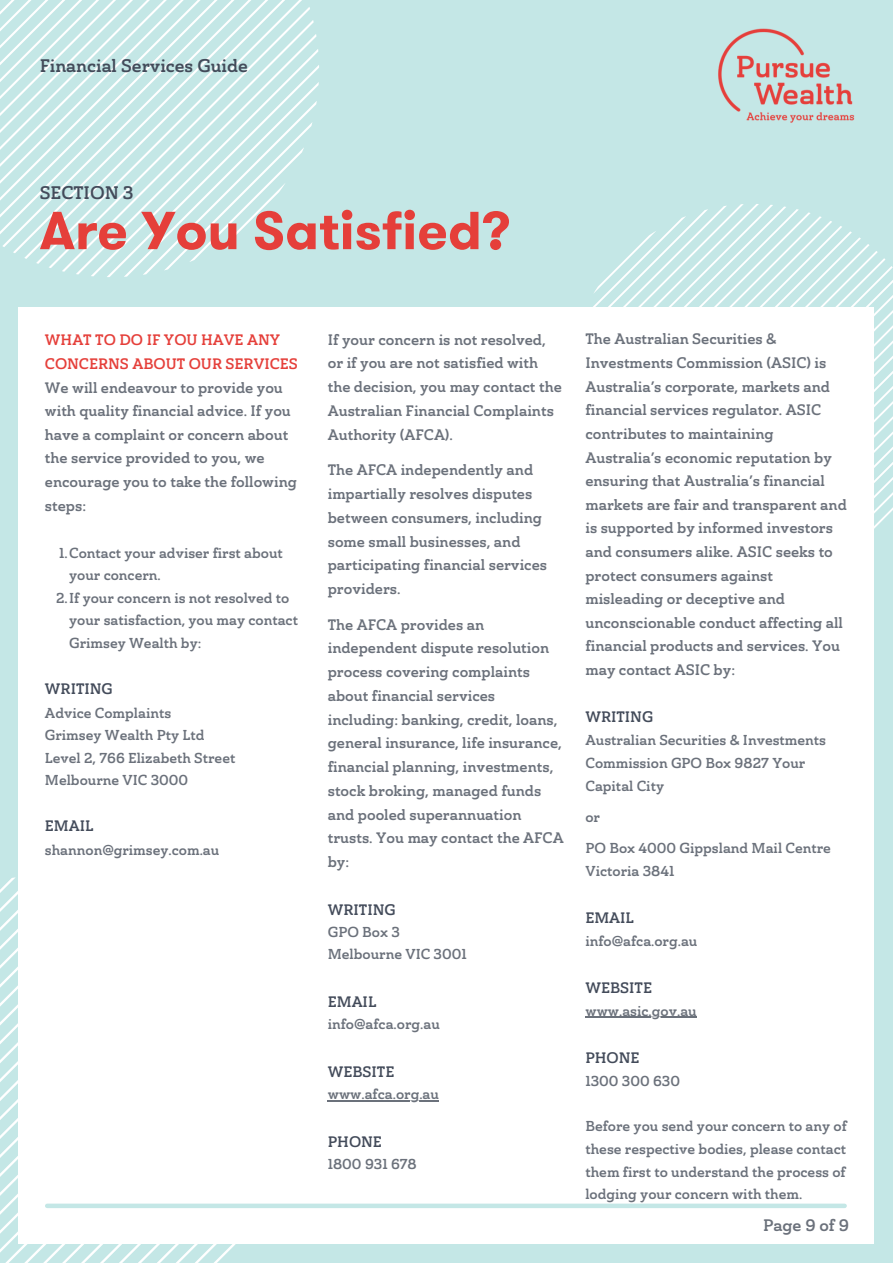
<style>
.page{position:relative;width:893px;height:1264px;background:#fff}
.page>*{position:absolute;margin:0;border:0;box-sizing:border-box;transform-origin:0 0}
.t1{font:700 53.4px "GT Walsheim";color:#e53f3a}
.t2{font:18px "Ainslie Slab Nor Dem";color:#434b5a}
.t3{font:16.5px "Ainslie Slab Nor Dem";color:#6b717b}
.t4{font:15px/23.5px "Ainslie Slab Nor Dem";color:#6b717b}
.t5{font:15px "Ainslie Slab Nor Dem";color:#434b5a}
.t6{font:15px/23.5px "Ainslie Slab Nor Dem";color:#e53f3a}
.t7{font:14.25px/22.8px "Ainslie Slab Nor Dem";color:#6b717b}
</style>
<div class="page">
<div style="left:0;top:0;width:892px;height:1262px;background:#c4e7e6"></div>
<svg style="left:0;top:0;width:319px;height:277px"></svg>
<svg style="left:593px;top:204px;width:299px;height:372px"></svg>
<svg style="left:0;top:877px;width:280px;height:385px"></svg>
<div style="left:18px;top:307px;width:855px;height:936px;background:#fff"></div>
<img style="left:718px;top:28px;width:137px;height:95px">
<div style="left:47px;top:1203px;width:797px;height:5px;background:#c4e7e6"></div>
<hr style="left:328px;top:1100px;width:111px;height:1px;background:#6b717b">
<hr style="left:585px;top:1016px;width:111px;height:1px;background:#6b717b">
<p class="t2" style="left:40px;top:55px;width:209px">Financial Services Guide</p>
<p class="t2" style="left:40px;top:182px;width:95px">SECTION 3</p>
<h1 class="t1" style="left:40px;top:209px;width:472px">Are You Satisfied?</h1>
<p class="t6" style="left:45px;top:328px;width:254px">WHAT TO DO IF YOU HAVE ANY<br>CONCERNS ABOUT OUR SERVICES</p>
<p class="t4" style="left:45px;top:375px;width:253px">We will endeavour to provide you with quality financial advice. If you have a complaint or concern about the service provided to you, we encourage you to take the following steps:</p>
<p class="t7" style="left:59px;top:541px;width:225px">1.Contact your adviser first about</p>
<p class="t7" style="left:69px;top:564px;width:93px">your concern.</p>
<p class="t7" style="left:56px;top:586px;width:235px">2.If your concern is not resolved to</p>
<p class="t7" style="left:69px;top:609px;width:230px">your satisfaction, you may contact</p>
<p class="t7" style="left:69px;top:631px;width:134px">Grimsey Wealth by:</p>
<p class="t5" style="left:45px;top:680px;width:69px">WRITING</p>
<p class="t7" style="left:45px;top:701px;width:192px">Advice Complaints<br>Grimsey Wealth Pty Ltd<br>Level 2, 766 Elizabeth Street<br>Melbourne VIC 3000</p>
<p class="t5" style="left:45px;top:817px;width:50px">EMAIL</p>
<p class="t7" style="left:45px;top:838px;width:176px">shannon@grimsey.com.au</p>
<p class="t4" style="left:328px;top:328px;width:235px">If your concern is not resolved, or if you are not satisfied with the decision, you may contact the<br>Australian Financial Complaints<br>Authority (AFCA).</p>
<p class="t4" style="left:328px;top:458px;width:221px">The AFCA independently and impartially resolves disputes between consumers, including some small businesses, and participating financial services providers.</p>
<p class="t4" style="left:328px;top:612px;width:237px">The AFCA provides an independent dispute resolution process covering complaints about financial services including: banking, credit, loans, general insurance, life insurance, financial planning, investments, stock broking, managed funds and pooled superannuation trusts. You may contact the AFCA by:</p>
<p class="t5" style="left:328px;top:900px;width:69px">WRITING</p>
<p class="t7" style="left:328px;top:920px;width:140px">GPO Box 3<br>Melbourne VIC 3001</p>
<p class="t5" style="left:328px;top:993px;width:50px">EMAIL</p>
<p class="t7" style="left:328px;top:1013px;width:113px">info@afca.org.au</p>
<p class="t5" style="left:328px;top:1063px;width:68px">WEBSITE</p>
<p class="t7" style="left:328px;top:1083px;width:113px">www.afca.org.au</p>
<p class="t5" style="left:328px;top:1133px;width:56px">PHONE</p>
<p class="t7" style="left:328px;top:1153px;width:91px">1800 931 678</p>
<p class="t4" style="left:585px;top:327px;width:263px">The Australian Securities &amp; Investments Commission (ASIC) is Australia’s corporate, markets and financial services regulator. ASIC contributes to maintaining Australia’s economic reputation by ensuring that Australia’s financial markets are fair and transparent and is supported by informed investors and consumers alike. ASIC seeks to protect consumers against misleading or deceptive and unconscionable conduct affecting all financial products and services. You may contact ASIC by:</p>
<p class="t5" style="left:585px;top:708px;width:69px">WRITING</p>
<p class="t7" style="left:585px;top:729px;width:242px">Australian Securities &amp; Investments<br>Commission GPO Box 9827 Your<br>Capital City</p>
<p class="t7" style="left:585px;top:801px;width:247px;line-height:31px">or<br>PO Box 4000 Gippsland Mail Centre</p>
<p class="t7" style="left:585px;top:859px;width:90px">Victoria 3841</p>
<p class="t5" style="left:585px;top:908px;width:50px">EMAIL</p>
<p class="t7" style="left:585px;top:929px;width:113px">info@afca.org.au</p>
<p class="t5" style="left:585px;top:978px;width:68px">WEBSITE</p>
<p class="t7" style="left:585px;top:999px;width:113px">www.asic.gov.au</p>
<p class="t5" style="left:585px;top:1048px;width:56px">PHONE</p>
<p class="t7" style="left:585px;top:1069px;width:96px">1300 300 630</p>
<p class="t7" style="left:585px;top:1114px;width:263px;text-align:justify">Before you send your concern to any of these respective bodies, please contact them first to understand the process of lodging your concern with them.</p>
<p class="t3" style="left:763px;top:1215px;width:87px">Page 9 of 9</p>
</div>
